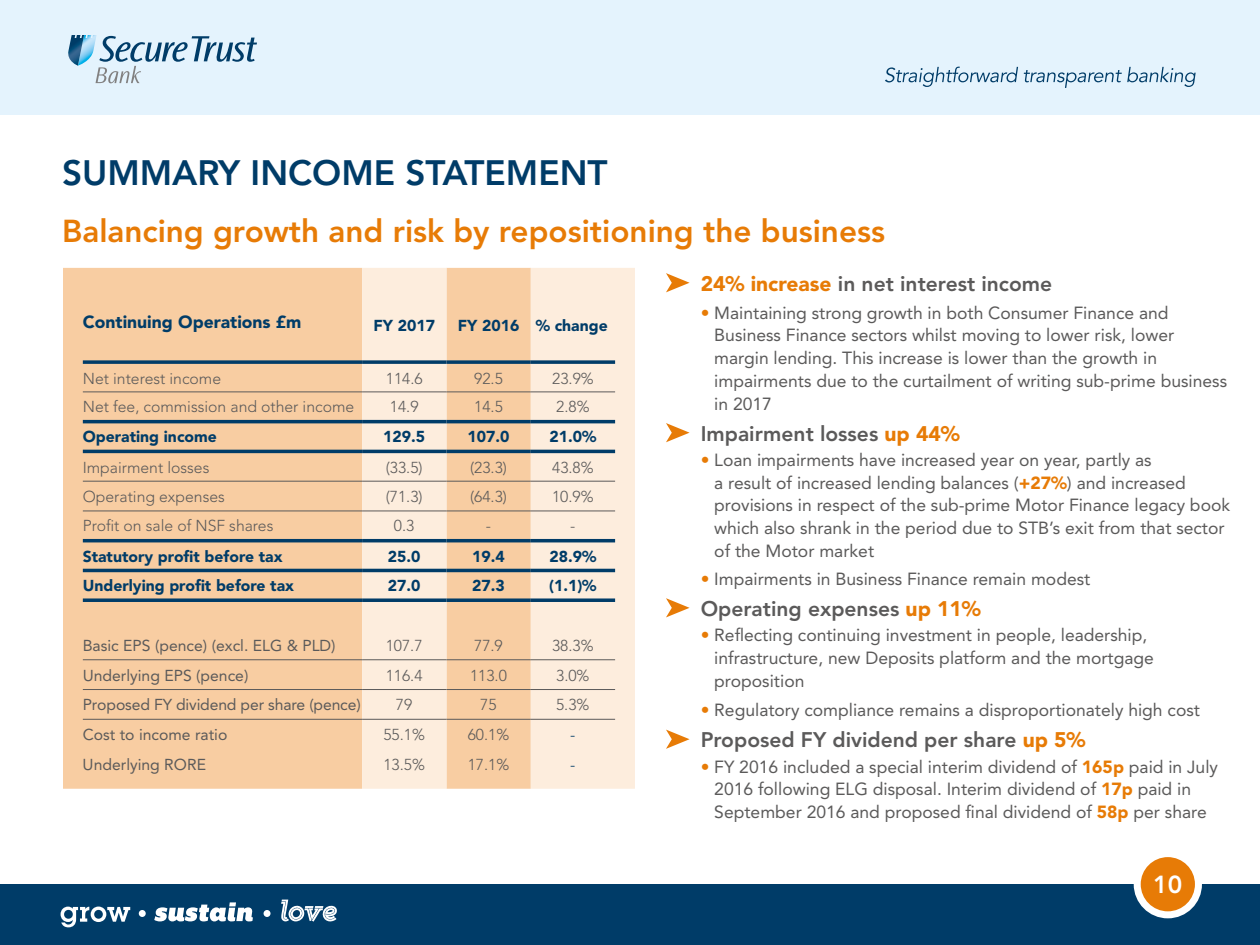
<style>
.page{position:relative;width:1260px;height:945px;background:#fff}
.page>*{position:absolute;margin:0;border:0;box-sizing:border-box;transform-origin:0 0}
.t1{font:800 35px "Avenir LT Std";color:#003c68}
.t2{font:800 31.5px "Avenir LT Std";color:#e77b06}
.t3{font:800 24.5px "Avenir LT Std";color:#fff}
.t4{font:800 21px "Avenir LT Std";color:#5b5a5a}
.t5{font:17.5px/22.8px "Avenir LT Std";color:#5b5a5a}
.t6{font:900 17.5px "Avenir LT Std";color:#003c68}
.t7{font:300 15.75px "Avenir LT Std";color:#5b5a5a}
.t8{font:900 15.75px "Avenir LT Std";color:#003c68}
.t9{font:15.75px "Avenir LT Std";color:#5b5a5a}
.t10{font:300 15.75px "Avenir LT Std";color:#003c68}
.s1{font-weight:900;color:#e77b06}
.s2{color:#e77b06}
</style>
<div class="page">
<div style="left:0;top:0;width:1260px;height:114px;background:#e4f3fd"></div>
<div style="left:0;top:884px;width:1260px;height:61px;background:#003c68"></div>
<svg style="left:154px;top:902px;width:99px;height:19px"></svg>
<svg style="left:61px;top:907px;width:69px;height:20px"></svg>
<svg style="left:281px;top:900px;width:56px;height:22px"></svg>
<div style="left:139px;top:910px;width:7px;height:7px;background:#fff;border-radius:50%"></div>
<div style="left:264px;top:910px;width:7px;height:7px;background:#fff;border-radius:50%"></div>
<svg style="left:95px;top:35px;width:162px;height:49px"></svg>
<img style="left:84px;top:35px;width:13px;height:31px">
<img style="left:68px;top:35px;width:16px;height:31px">
<svg style="left:885px;top:66px;width:311px;height:22px"></svg>
<div style="left:1137px;top:854px;width:61px;height:61px;background:#e77b06;border-radius:50%"></div>
<div style="left:1134px;top:850px;width:68px;height:68px;border:7px solid #fff;border-radius:50%"></div>
<svg style="left:666px;top:273px;width:24px;height:19px"></svg>
<svg style="left:666px;top:423px;width:24px;height:19px"></svg>
<svg style="left:666px;top:598px;width:24px;height:19px"></svg>
<svg style="left:666px;top:730px;width:24px;height:19px"></svg>
<div style="left:63px;top:268px;width:299px;height:521px;background:#f8cda2"></div>
<svg style="left:362px;top:268px;width:273px;height:521px;background:#fae2ca"></svg>
<hr style="left:83px;top:420px;width:279px;height:3px;background:#003c68">
<hr style="left:362px;top:420px;width:84px;height:3px;background:#003c68">
<hr style="left:446px;top:420px;width:85px;height:3px;background:#003c68">
<hr style="left:531px;top:420px;width:84px;height:3px;background:#003c68">
<hr style="left:83px;top:569px;width:279px;height:3px;background:#003c68">
<hr style="left:362px;top:569px;width:84px;height:3px;background:#003c68">
<hr style="left:446px;top:569px;width:85px;height:3px;background:#003c68">
<hr style="left:531px;top:569px;width:84px;height:3px;background:#003c68">
<svg style="left:83px;top:598px;width:279px;height:4px"></svg>
<svg style="left:362px;top:598px;width:84px;height:4px"></svg>
<svg style="left:446px;top:598px;width:85px;height:4px"></svg>
<svg style="left:531px;top:598px;width:84px;height:4px"></svg>
<svg style="left:83px;top:360px;width:279px;height:4px"></svg>
<svg style="left:362px;top:360px;width:84px;height:4px"></svg>
<svg style="left:446px;top:360px;width:85px;height:4px"></svg>
<svg style="left:531px;top:360px;width:84px;height:4px"></svg>
<hr style="left:83px;top:391px;width:279px;height:1px;background:#5b5a5a">
<hr style="left:362px;top:391px;width:84px;height:1px;background:#5b5a5a">
<hr style="left:446px;top:391px;width:85px;height:1px;background:#5b5a5a">
<hr style="left:531px;top:391px;width:84px;height:1px;background:#5b5a5a">
<hr style="left:83px;top:539px;width:279px;height:3px;background:#003c68">
<hr style="left:362px;top:539px;width:84px;height:3px;background:#003c68">
<hr style="left:446px;top:539px;width:85px;height:3px;background:#003c68">
<hr style="left:531px;top:539px;width:84px;height:3px;background:#003c68">
<hr style="left:83px;top:450px;width:279px;height:3px;background:#003c68">
<hr style="left:362px;top:450px;width:84px;height:3px;background:#003c68">
<hr style="left:446px;top:450px;width:85px;height:3px;background:#003c68">
<hr style="left:531px;top:450px;width:84px;height:3px;background:#003c68">
<hr style="left:83px;top:659px;width:279px;height:1px;background:#5b5a5a">
<hr style="left:362px;top:659px;width:84px;height:1px;background:#5b5a5a">
<hr style="left:446px;top:659px;width:85px;height:1px;background:#5b5a5a">
<hr style="left:531px;top:659px;width:84px;height:1px;background:#5b5a5a">
<hr style="left:83px;top:689px;width:279px;height:1px;background:#5b5a5a">
<hr style="left:362px;top:689px;width:84px;height:1px;background:#5b5a5a">
<hr style="left:446px;top:689px;width:85px;height:1px;background:#5b5a5a">
<hr style="left:531px;top:689px;width:84px;height:1px;background:#5b5a5a">
<hr style="left:83px;top:719px;width:279px;height:1px;background:#5b5a5a">
<hr style="left:362px;top:719px;width:84px;height:1px;background:#5b5a5a">
<hr style="left:446px;top:719px;width:85px;height:1px;background:#5b5a5a">
<hr style="left:531px;top:719px;width:84px;height:1px;background:#5b5a5a">
<hr style="left:83px;top:481px;width:279px;height:1px;background:#5b5a5a">
<hr style="left:362px;top:481px;width:84px;height:1px;background:#5b5a5a">
<hr style="left:446px;top:481px;width:85px;height:1px;background:#5b5a5a">
<hr style="left:531px;top:481px;width:84px;height:1px;background:#5b5a5a">
<hr style="left:83px;top:511px;width:279px;height:1px;background:#5b5a5a">
<hr style="left:362px;top:511px;width:84px;height:1px;background:#5b5a5a">
<hr style="left:446px;top:511px;width:85px;height:1px;background:#5b5a5a">
<hr style="left:531px;top:511px;width:84px;height:1px;background:#5b5a5a">
<h1 class="t1" style="left:62px;top:152px;width:547px">SUMMARY INCOME STATEMENT</h1>
<h2 class="t2" style="left:62px;top:213px;width:825px">Balancing growth and risk by repositioning the business</h2>
<p class="t6" style="left:83px;top:312px;width:220px">Continuing Operations £m</p>
<p class="t8" style="left:374px;top:316px;width:63px">FY 2017</p>
<p class="t8" style="left:458px;top:316px;width:151px">FY 2016 % change</p>
<p class="t7" style="left:83px;top:369px;width:140px">Net interest income</p>
<p class="t7" style="left:386px;top:369px;width:38px">114.6</p>
<p class="t7" style="left:474px;top:369px;width:30px">92.5</p>
<p class="t7" style="left:552px;top:369px;width:43px">23.9%</p>
<p class="t7" style="left:83px;top:397px;width:273px">Net fee, commission and other income</p>
<p class="t7" style="left:390px;top:397px;width:30px">14.9</p>
<p class="t7" style="left:474px;top:397px;width:30px">14.5</p>
<p class="t7" style="left:556px;top:397px;width:35px">2.8%</p>
<p class="t8" style="left:83px;top:427px;width:136px">Operating income</p>
<p class="t8" style="left:383px;top:427px;width:43px">129.5</p>
<p class="t8" style="left:468px;top:427px;width:43px">107.0</p>
<p class="t8" style="left:549px;top:427px;width:48px">21.0%</p>
<p class="t7" style="left:83px;top:458px;width:128px">Impairment losses</p>
<p class="t7" style="left:386px;top:458px;width:38px">(33.5)</p>
<p class="t7" style="left:470px;top:458px;width:38px">(23.3)</p>
<p class="t7" style="left:552px;top:458px;width:43px">43.8%</p>
<p class="t7" style="left:83px;top:487px;width:144px">Operating expenses</p>
<p class="t7" style="left:386px;top:487px;width:38px">(71.3)</p>
<p class="t7" style="left:470px;top:487px;width:38px">(64.3)</p>
<p class="t7" style="left:552px;top:487px;width:43px">10.9%</p>
<p class="t7" style="left:83px;top:516px;width:192px">Profit on sale of NSF shares</p>
<p class="t7" style="left:394px;top:516px;width:22px">0.3</p>
<p class="t7" style="left:486px;top:516px;width:7px">-</p>
<p class="t7" style="left:570px;top:516px;width:7px">-</p>
<p class="t8" style="left:83px;top:547px;width:201px">Statutory profit before tax</p>
<p class="t8" style="left:388px;top:547px;width:34px">25.0</p>
<p class="t8" style="left:472px;top:547px;width:34px">19.4</p>
<p class="t8" style="left:549px;top:547px;width:48px">28.9%</p>
<p class="t8" style="left:83px;top:576px;width:213px">Underlying profit before tax</p>
<p class="t8" style="left:388px;top:576px;width:34px">27.0</p>
<p class="t8" style="left:472px;top:576px;width:34px">27.3</p>
<p class="t8" style="left:549px;top:576px;width:49px">(1.1)%</p>
<p class="t9" style="left:83px;top:636px;width:254px">Basic EPS (pence) (excl. ELG &amp; PLD)</p>
<p class="t7" style="left:386px;top:636px;width:38px">107.7</p>
<p class="t7" style="left:474px;top:636px;width:30px">77.9</p>
<p class="t7" style="left:552px;top:636px;width:43px">38.3%</p>
<p class="t9" style="left:83px;top:666px;width:167px">Underlying EPS (pence)</p>
<p class="t7" style="left:386px;top:666px;width:38px">116.4</p>
<p class="t7" style="left:470px;top:666px;width:38px">113.0</p>
<p class="t7" style="left:556px;top:666px;width:35px">3.0%</p>
<p class="t9" style="left:83px;top:696px;width:280px">Proposed FY dividend per share (pence)</p>
<p class="t7" style="left:396px;top:696px;width:18px">79</p>
<p class="t7" style="left:480px;top:696px;width:18px">75</p>
<p class="t7" style="left:556px;top:696px;width:35px">5.3%</p>
<p class="t9" style="left:83px;top:726px;width:146px">Cost to income ratio</p>
<p class="t7" style="left:383px;top:726px;width:43px">55.1%</p>
<p class="t7" style="left:468px;top:726px;width:43px">60.1%</p>
<p class="t10" style="left:570px;top:726px;width:7px">-</p>
<p class="t9" style="left:83px;top:755px;width:125px">Underlying RORE</p>
<p class="t7" style="left:383px;top:755px;width:43px">13.5%</p>
<p class="t7" style="left:468px;top:755px;width:43px">17.1%</p>
<p class="t10" style="left:570px;top:755px;width:7px">-</p>
<p class="t4" style="left:701px;top:271px;width:353px"><span class="s1">24% increase</span> in net interest income</p>
<p class="t5" style="left:714px;top:301px;width:514px;text-indent:-14px"><span class="s2">•</span> Maintaining strong growth in both Consumer Finance and Business Finance sectors whilst moving to lower risk, lower margin lending. This increase is lower than the growth in impairments due to the curtailment of writing sub-prime business in 2017</p>
<p class="t4" style="left:701px;top:421px;width:261px">Impairment losses <span class="s1">up 44%</span></p>
<p class="t5" style="left:714px;top:449px;width:517px;text-indent:-14px"><span class="s2">•</span> Loan impairments have increased year on year, partly as<br>a result of increased lending balances (<span class="s1">+27%</span>) and increased provisions in respect of the sub-prime Motor Finance legacy book which also shrank in the period due to STB’s exit from that sector of the Motor market</p>
<p class="t5" style="left:701px;top:567px;width:391px"><span class="s2">•</span> Impairments in Business Finance remain modest</p>
<p class="t4" style="left:701px;top:596px;width:282px">Operating expenses <span class="s1">up 11%</span></p>
<p class="t5" style="left:714px;top:624px;width:441px;text-indent:-14px"><span class="s2">•</span> Reflecting continuing investment in people, leadership, infrastructure, new Deposits platform and the mortgage proposition</p>
<p class="t5" style="left:701px;top:699px;width:501px"><span class="s2">•</span> Regulatory compliance remains a disproportionately high cost</p>
<p class="t4" style="left:701px;top:728px;width:386px">Proposed FY dividend per share <span class="s1">up 5%</span></p>
<p class="t5" style="left:714px;top:755px;width:505px;text-indent:-14px"><span class="s2">•</span> FY 2016 included a special interim dividend of <span class="s1">165p</span> paid in July<br>2016 following ELG disposal. Interim dividend of <span class="s1">17p</span> paid in<br>September 2016 and proposed final dividend of <span class="s1">58p</span> per share</p>
<h3 class="t3" style="left:1153px;top:870px;width:31px">10</h3>
</div>
